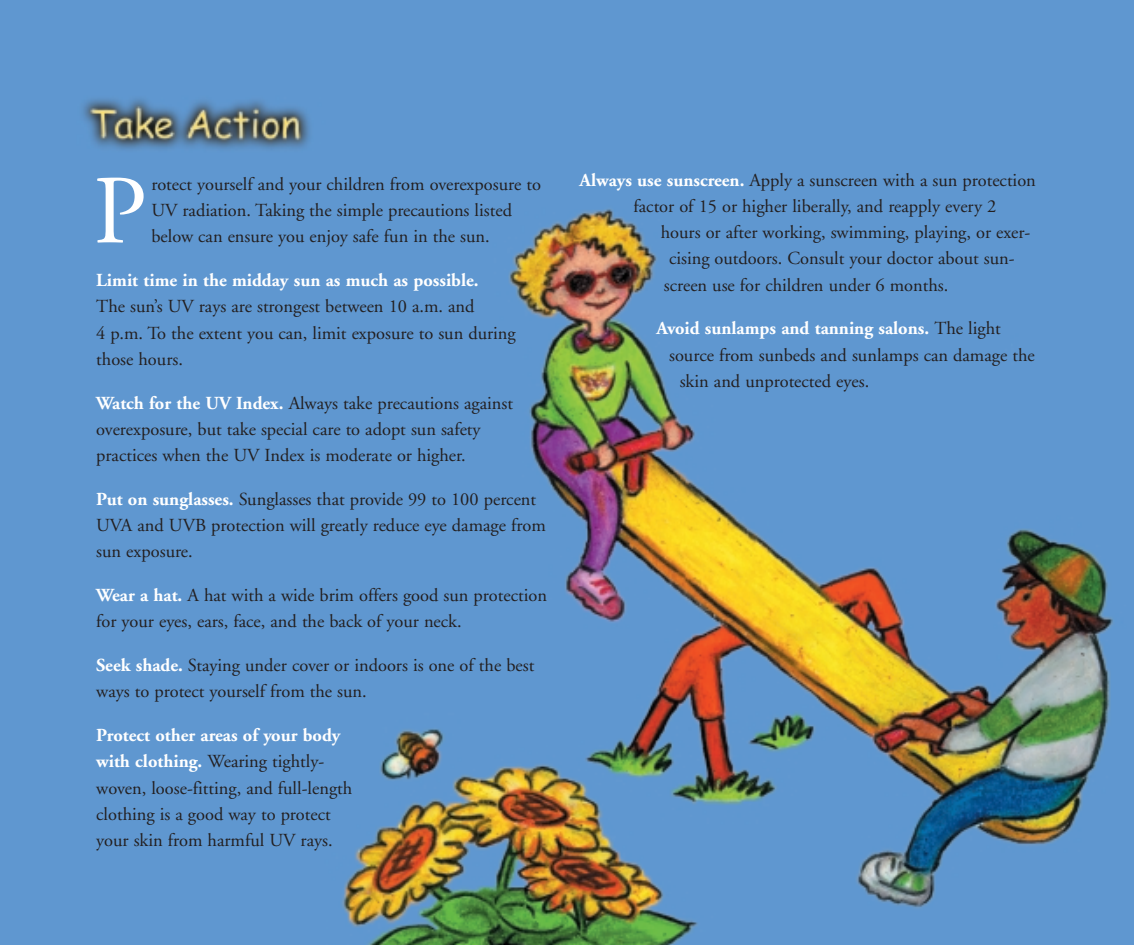
<style>
.page{position:relative;width:1134px;height:945px;background:#fff}
.page>*{position:absolute;margin:0;border:0;box-sizing:border-box;transform-origin:0 0}
.t1{font:97.48px "Adobe Garamond";color:#fff}
.t2{font:18.38px/26.2px "Adobe Garamond";color:#231f20}
.t3{font:700 18.38px "Adobe Garamond";color:#fff}
.s1{font-weight:700;color:#fff}
.s2{font-weight:400;color:#231f20}
</style>
<div class="page">
<img style="left:0;top:0;width:1134px;height:945px">
<h1 class="t1" style="left:93px;top:172px;width:55px">P</h1>
<p class="t2" style="left:151px;top:173px;width:391px">rotect yourself and your children from overexposure to<br>UV radiation. Taking the simple precautions listed below can ensure you enjoy safe fun in the sun.</p>
<p class="t3" style="left:96px;top:273px;width:384px">Limit time in the midday sun as much as possible.</p>
<p class="t2" style="left:96px;top:295px;width:421px">The sun’s UV rays are strongest between 10 a.m. and<br>4 p.m. To the extent you can, limit exposure to sun during those hours.</p>
<p class="t2" style="left:96px;top:391px;width:418px"><span class="s1">Watch for the UV Index.</span> Always take precautions against overexposure, but take special care to adopt sun safety practices when the UV Index is moderate or higher.</p>
<p class="t2" style="left:96px;top:488px;width:451px"><span class="s1">Put on sunglasses.</span> Sunglasses that provide 99 to 100 percent<br>UVA and UVB protection will greatly reduce eye damage from sun exposure.</p>
<p class="t2" style="left:96px;top:584px;width:452px"><span class="s1">Wear a hat.</span> A hat with a wide brim offers good sun protection for your eyes, ears, face, and the back of your neck.</p>
<p class="t2" style="left:96px;top:654px;width:440px"><span class="s1">Seek shade.</span> Staying under cover or indoors is one of the best ways to protect yourself from the sun.</p>
<p class="t2" style="left:96px;top:724px;width:258px"><span class="s1">Protect other areas of your body with clothing.</span> Wearing tightly&shy;woven, loose-fitting, and full-length clothing is a good way to protect your skin from harmful UV rays.</p>
<p class="t2" style="left:634px;top:168px;width:404px;text-indent:-54px"><span class="s1">Always use sunscreen.</span> Apply a sunscreen with a sun protection factor of 15 or higher liberally, and reapply every 2</p>
<p class="t2" style="left:661px;top:221px;width:371px">hours or after working, swimming, playing, or exer&shy;cising outdoors. Consult your doctor about sun&shy;screen use for children under 6 months.</p>
<p class="t3" style="left:657px;top:321px;width:346px">Avoid sunlamps and tanning salons. <span class="s2">The light</span></p>
<p class="t2" style="left:669px;top:343px;width:367px">source from sunbeds and sunlamps can damage the</p>
<p class="t2" style="left:680px;top:370px;width:191px">skin and unprotected eyes.</p>
</div>
